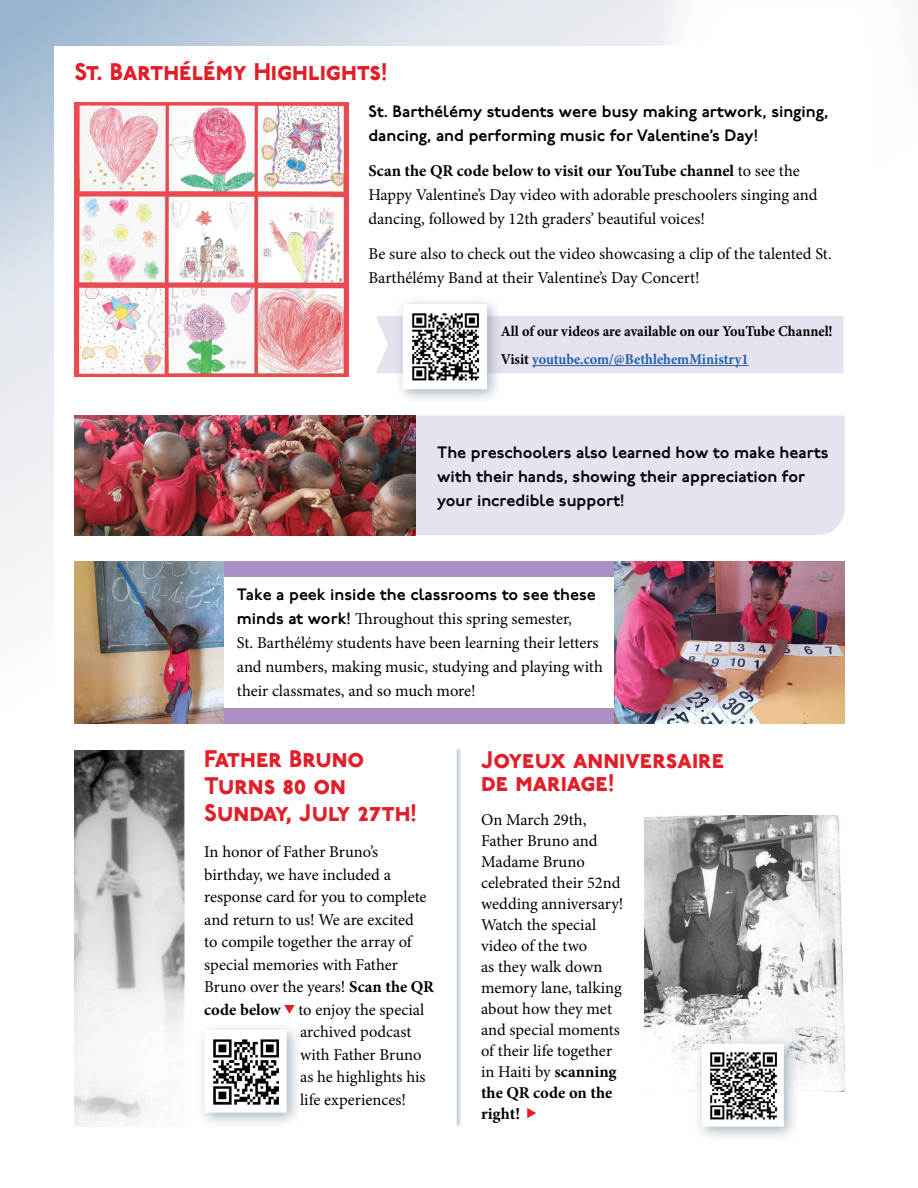
<style>
.page{position:relative;width:918px;height:1188px;background:#fff}
.page>*{position:absolute;margin:0;border:0;box-sizing:border-box;transform-origin:0 0}
.Page_Head_red{font:24px/27px "P22 Underground Hv S";color:#e11f28}
.t1{font:16.5px/21px "Minion Pro";color:#000}
.t2{font:600 16.5px/24px "P22 Underground";color:#000}
.t3{font:700 15px "Minion Pro";color:#000;scale:.95 1}
.t4{font:700 15px "Minion Pro";color:#2164a7;scale:.95 1}
.s1{font-weight:700}
.s2{color:#000}
.s3{font-family:"P22 Underground";font-weight:600}
</style>
<div class="page">
<svg style="left:0;top:0;width:457px;height:785px"></svg>
<svg style="left:237px;top:0;width:681px;height:46px"></svg>
<div style="left:54px;top:46px;width:817px;height:719px;background:#fff"></div>
<div style="left:200px;top:708px;width:414px;height:16px;background:#aa90c4"></div>
<div style="left:416px;top:416px;width:429px;height:119px;background:#e7e1f0"></div>
<img style="left:645px;top:816px;width:199px;height:275px">
<div style="left:200px;top:562px;width:429px;height:15px;background:#aa90c4"></div>
<svg style="left:284px;top:1005px;width:11px;height:9px"></svg>
<img style="left:74px;top:102px;width:274px;height:275px">
<div style="left:395px;top:296px;width:108px;height:109px;background:#728996;opacity:.6"></div>
<svg style="left:376px;top:302px;width:468px;height:89px"></svg>
<img style="left:74px;top:750px;width:110px;height:377px">
<img style="left:614px;top:561px;width:230px;height:163px">
<img style="left:74px;top:561px;width:150px;height:163px">
<div style="left:196px;top:1021px;width:106px;height:107px;background:#728996;opacity:.6"></div>
<svg style="left:203px;top:1028px;width:85px;height:86px"></svg>
<div style="left:694px;top:1035px;width:105px;height:107px;background:#728996;opacity:.6"></div>
<svg style="left:700px;top:1042px;width:85px;height:86px"></svg>
<img style="left:74px;top:416px;width:342px;height:119px">
<svg style="left:457px;top:749px;width:4px;height:377px"></svg>
<p class="Page_Head_red" style="left:74px;top:59px;width:314px">St. Barthélémy Highlights!</p>
<p class="t2" style="left:368px;top:100px;width:461px">St. Barthélémy students were busy making artwork, singing, dancing, and performing music for Valentine’s Day!</p>
<p class="t1" style="left:368px;top:159px;width:451px;line-height:24px"><span class="s1">Scan the QR code below to visit our YouTube channel</span> to see the<br>Happy Valentine’s Day video with adorable preschoolers singing and dancing, followed by 12th graders’ beautiful voices!</p>
<p class="t1" style="left:368px;top:242px;width:465px;line-height:24px">Be sure also to check out the video showcasing a clip of the talented St.<br>Barthélémy Band at their Valentine’s Day Concert!</p>
<p class="t3" style="left:501px;top:321px;width:351px">All of our videos are available on our YouTube Channel!</p>
<p class="t4" style="left:501px;top:349px;width:262px"><span class="s2">Visit</span> youtube.com/@BethlehemMinistry1</p>
<p class="t2" style="left:437px;top:441px;width:393px">The preschoolers also learned how to make hearts with their hands, showing their appreciation for your incredible support!</p>
<p class="t1" style="left:237px;top:583px;width:367px;line-height:24px"><span class="s3">Take a peek inside the classrooms to see these minds at work!</span> Throughout this spring semester,<br>St. Barthélémy students have been learning their letters and numbers, making music, studying and playing with their classmates, and so much more!</p>
<p class="Page_Head_red" style="left:204px;top:746px;width:214px">Father Bruno<br>Turns 80 on<br>Sunday, July 27th!</p>
<p class="t1" style="left:204px;top:842px;width:176px">In honor of Father Bruno’s</p>
<p class="t1" style="left:204px;top:864px;width:188px">birthday, we have included a</p>
<p class="t1" style="left:204px;top:887px;width:224px">response card for you to complete</p>
<p class="t1" style="left:204px;top:909px;width:211px">and return to us! We are excited</p>
<p class="t1" style="left:204px;top:932px;width:209px">to compile together the array of</p>
<p class="t1" style="left:204px;top:954px;width:195px">special memories with Father</p>
<p class="t1" style="left:204px;top:977px;width:231px">Bruno over the years! <span class="s1">Scan the QR</span></p>
<p class="t1" style="left:204px;top:999px;width:222px"><span class="s1">code below</span> to enjoy the special</p>
<p class="t1" style="left:300px;top:1022px;width:113px">archived podcast</p>
<p class="t1" style="left:300px;top:1044px;width:123px">with Father Bruno</p>
<p class="t1" style="left:300px;top:1067px;width:127px">as he highlights his</p>
<p class="t1" style="left:300px;top:1089px;width:107px">life experiences!</p>
<p class="Page_Head_red" style="left:481px;top:750px;width:245px;line-height:22.5px">Joyeux anniversaire de mariage!</p>
<p class="t1" style="left:481px;top:810px;width:144px">On March 29th,<br>Father Bruno and<br>Madame Bruno celebrated their 52nd wedding anniversary!<br>Watch the special video of the two<br>as they walk down memory lane, talking about how they met and special moments of their life together in Haiti by <span class="s1">scanning the QR code on the right!</span></p>
</div>
